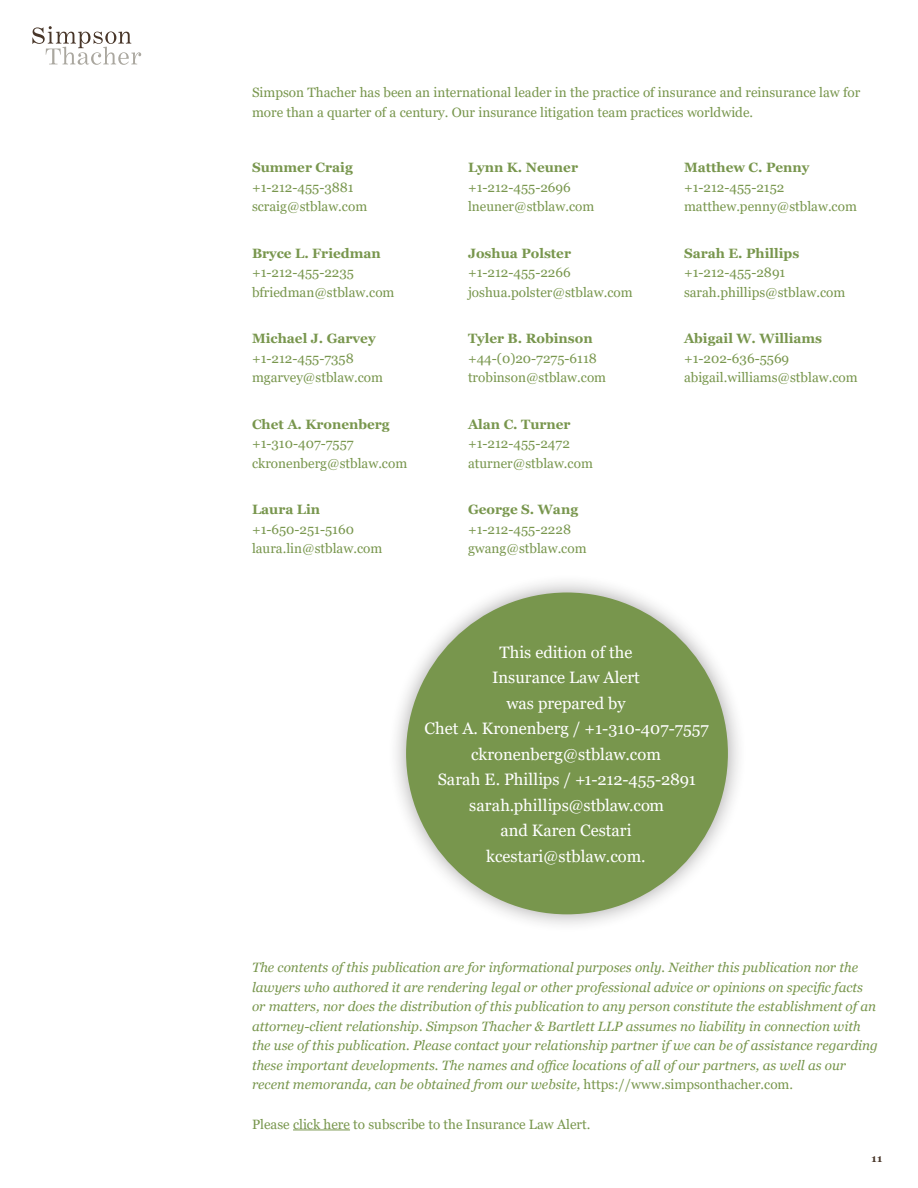
<style>
.page{position:relative;width:918px;height:1188px;background:#fff}
.page>*{position:absolute;margin:0;border:0;box-sizing:border-box;transform-origin:0 0}
.t1{font:16.5px/25.5px "Georgia";color:#fff;text-align:center}
.Address{font:13.5px/19.5px "Georgia";color:#78964d}
.Address-2{font:italic 13.5px/19.5px "Georgia";color:#78964d}
.t2{font:700 10.5px "Georgia";color:#483629}
.s1{font-weight:700}
.s2{font-style:normal}
</style>
<div class="page">
<svg style="left:32px;top:26px;width:109px;height:39px"></svg>
<hr style="left:293px;top:1130px;width:57px;height:1px;background:#78964d">
<div style="left:388px;top:574px;width:359px;height:359px;background:#231f20;opacity:.4"></div>
<div style="left:406px;top:593px;width:322px;height:321px;background:#78964d;border-radius:50%"></div>
<p class="Address" style="left:252px;top:83px;width:610px">Simpson Thacher has been an international leader in the practice of insurance and reinsurance law for more than a quarter of a century. Our insurance litigation team practices worldwide.</p>
<p class="Address" style="left:252px;top:158px;width:117px"><span class="s1">Summer Craig </span>+1-212-455-3881 scraig@stblaw.com</p>
<p class="Address" style="left:252px;top:244px;width:144px"><span class="s1">Bryce L. Friedman </span>+1-212-455-2235 bfriedman@stblaw.com</p>
<p class="Address" style="left:252px;top:329px;width:133px"><span class="s1">Michael J. Garvey </span>+1-212-455-7358 mgarvey@stblaw.com</p>
<p class="Address" style="left:252px;top:415px;width:157px"><span class="s1">Chet A. Kronenberg </span>+1-310-407-7557 ckronenberg@stblaw.com</p>
<p class="Address" style="left:252px;top:500px;width:132px"><span class="s1">Laura Lin </span>+1-650-251-5160 laura.lin@stblaw.com</p>
<p class="Address" style="left:468px;top:158px;width:128px"><span class="s1">Lynn K. Neuner </span>+1-212-455-2696 lneuner@stblaw.com</p>
<p class="Address" style="left:468px;top:244px;width:166px"><span class="s1">Joshua Polster </span>+1-212-455-2266 joshua.polster@stblaw.com</p>
<p class="Address" style="left:468px;top:329px;width:140px"><span class="s1">Tyler B. Robinson </span>+44-(0)20-7275-6118 trobinson@stblaw.com</p>
<p class="Address" style="left:468px;top:415px;width:126px"><span class="s1">Alan C. Turner </span>+1-212-455-2472 aturner@stblaw.com</p>
<p class="Address" style="left:468px;top:500px;width:120px"><span class="s1">George S. Wang </span>+1-212-455-2228 gwang@stblaw.com</p>
<p class="Address" style="left:684px;top:158px;width:174px"><span class="s1">Matthew C. Penny </span>+1-212-455-2152 matthew.penny@stblaw.com</p>
<p class="Address" style="left:684px;top:244px;width:163px"><span class="s1">Sarah E. Phillips </span>+1-212-455-2891 sarah.phillips@stblaw.com</p>
<p class="Address" style="left:684px;top:329px;width:175px"><span class="s1">Abigail W. Williams </span>+1-202-636-5569 abigail.williams@stblaw.com</p>
<p class="t1" style="left:500px;top:640px;width:134px">This edition of the</p>
<p class="t1" style="left:492px;top:665px;width:149px">Insurance Law Alert was prepared by</p>
<p class="t1" style="left:425px;top:716px;width:286px">Chet A. Kronenberg / +1-310-407-7557 ckronenberg@stblaw.com</p>
<p class="t1" style="left:438px;top:767px;width:260px">Sarah E. Phillips / +1-212-455-2891</p>
<p class="t1" style="left:469px;top:793px;width:196px">sarah.phillips@stblaw.com</p>
<p class="t1" style="left:500px;top:818px;width:133px">and Karen Cestari</p>
<p class="t1" style="left:486px;top:844px;width:161px">kcestari@stblaw.com.</p>
<p class="Address-2" style="left:252px;top:958px;width:628px">The contents of this publication are for informational purposes only. Neither this publication nor the lawyers who authored it are rendering legal or other professional advice or opinions on specific facts or matters, nor does the distribution of this publication to any person constitute the establishment of an attorney-client relationship. Simpson Thacher &amp; Bartlett LLP assumes no liability in connection with the use of this publication. Please contact your relationship partner if we can be of assistance regarding these important developments. The names and office locations of all of our partners, as well as our recent memoranda, can be obtained from our website, <span class="s2">https://www.simpsonthacher.com.</span></p>
<p class="Address" style="left:252px;top:1115px;width:340px">Please click here to subscribe to the Insurance Law Alert.</p>
<p class="t2" style="left:872px;top:1152px;width:12px">11</p>
</div>
